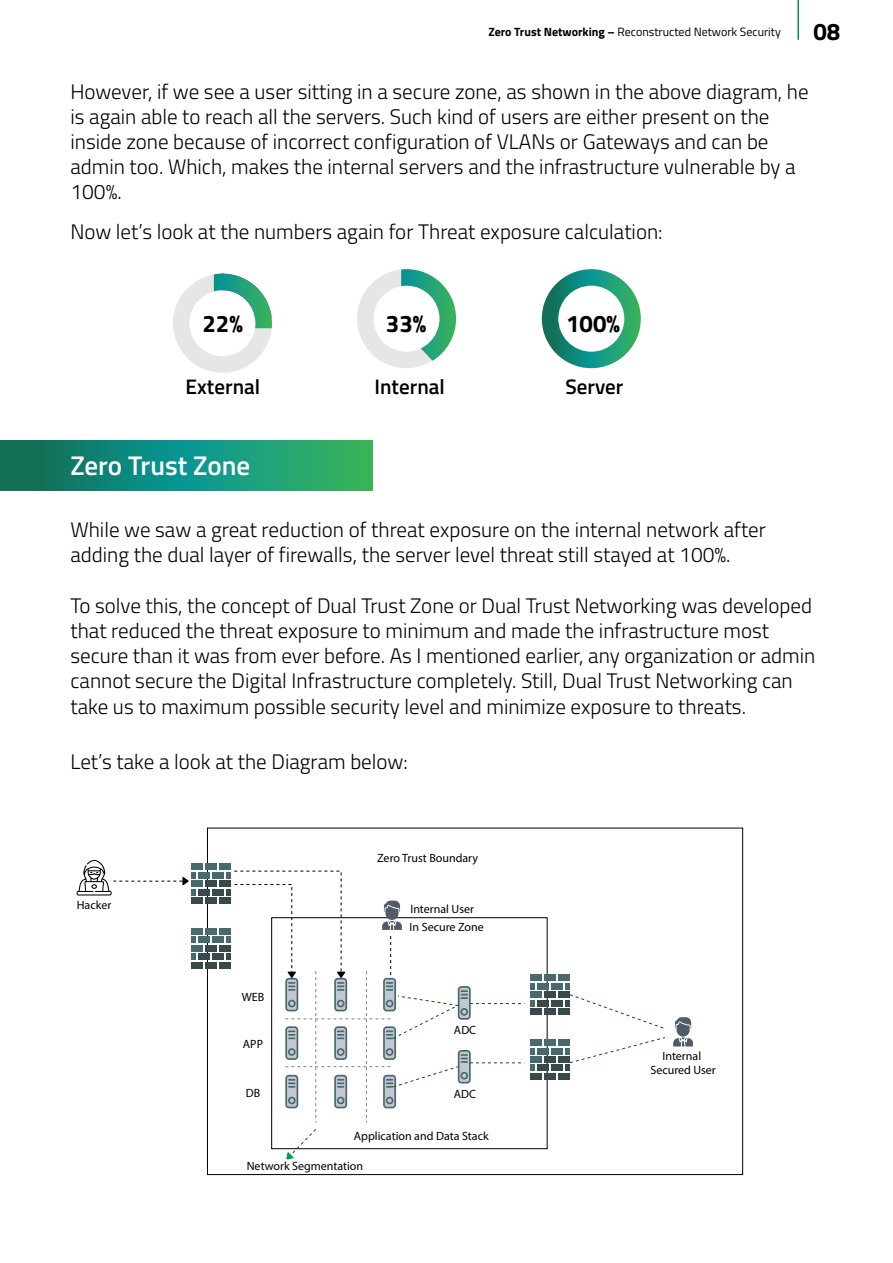
<style>
.page{position:relative;width:893px;height:1263px;background:#fff}
.page>*{position:absolute;margin:0;border:0;box-sizing:border-box;transform-origin:0 0}
.t1{font:600 27px "Titillium Web";color:#fff}
.t2{font:700 24px "Titillium Web";color:#000}
.t3{font:300 21px/25.2px "Titillium Web";color:#000}
.t4{font:600 21px "Titillium Web";color:#000}
.t5{font:12px/14.4px "Myriad Pro";color:#000;text-align:center}
.t6{font:12px "Titillium Web";color:#000}
.s1{font-weight:700}
</style>
<div class="page">
<svg style="left:0;top:440px;width:372px;height:51px;background:#189272"></svg>
<svg style="left:173px;top:274px;width:99px;height:99px"></svg>
<svg style="left:542px;top:269px;width:99px;height:99px"></svg>
<svg style="left:673px;top:1017px;width:20px;height:29px"></svg>
<svg style="left:357px;top:269px;width:99px;height:99px"></svg>
<div style="left:191px;top:880px;width:12px;height:7px;background:#4a696f"></div>
<svg style="left:77px;top:860px;width:119px;height:35px"></svg>
<div style="left:198px;top:889px;width:12px;height:6px;background:#384949"></div>
<div style="left:212px;top:889px;width:12px;height:6px;background:#384949"></div>
<div style="left:212px;top:872px;width:12px;height:6px;background:#4a696f"></div>
<div style="left:191px;top:897px;width:12px;height:6px;background:#384949"></div>
<div style="left:198px;top:872px;width:12px;height:6px;background:#4a696f"></div>
<div style="left:205px;top:880px;width:12px;height:7px;background:#384949"></div>
<div style="left:191px;top:864px;width:12px;height:6px;background:#4a696f"></div>
<div style="left:205px;top:897px;width:12px;height:6px;background:#384949"></div>
<div style="left:219px;top:864px;width:12px;height:6px;background:#4a696f"></div>
<div style="left:205px;top:864px;width:12px;height:6px;background:#4a696f"></div>
<div style="left:219px;top:897px;width:12px;height:6px;background:#384949"></div>
<div style="left:219px;top:880px;width:12px;height:7px;background:#384949"></div>
<div style="left:191px;top:945px;width:12px;height:6px;background:#4a696f"></div>
<svg style="left:191px;top:937px;width:5px;height:6px"></svg>
<svg style="left:191px;top:954px;width:5px;height:6px"></svg>
<div style="left:198px;top:954px;width:12px;height:6px;background:#384949"></div>
<div style="left:212px;top:954px;width:12px;height:6px;background:#384949"></div>
<div style="left:212px;top:937px;width:12px;height:6px;background:#4a696f"></div>
<div style="left:191px;top:962px;width:12px;height:6px;background:#384949"></div>
<div style="left:198px;top:937px;width:12px;height:6px;background:#4a696f"></div>
<div style="left:205px;top:945px;width:12px;height:6px;background:#384949"></div>
<div style="left:191px;top:928px;width:12px;height:6px;background:#4a696f"></div>
<div style="left:205px;top:962px;width:12px;height:6px;background:#384949"></div>
<div style="left:219px;top:928px;width:12px;height:6px;background:#4a696f"></div>
<div style="left:205px;top:928px;width:12px;height:6px;background:#4a696f"></div>
<div style="left:219px;top:962px;width:12px;height:6px;background:#384949"></div>
<div style="left:219px;top:945px;width:12px;height:6px;background:#384949"></div>
<svg style="left:226px;top:870px;width:298px;height:289px"></svg>
<div style="left:530px;top:992px;width:12px;height:6px;background:#4a696f"></div>
<svg style="left:530px;top:983px;width:5px;height:6px"></svg>
<svg style="left:530px;top:1000px;width:5px;height:6px"></svg>
<div style="left:537px;top:1000px;width:12px;height:6px;background:#384949"></div>
<div style="left:551px;top:1000px;width:12px;height:6px;background:#384949"></div>
<div style="left:551px;top:983px;width:12px;height:6px;background:#4a696f"></div>
<div style="left:530px;top:1009px;width:12px;height:6px;background:#384949"></div>
<div style="left:537px;top:983px;width:12px;height:6px;background:#4a696f"></div>
<div style="left:544px;top:992px;width:12px;height:6px;background:#384949"></div>
<div style="left:530px;top:975px;width:12px;height:6px;background:#4a696f"></div>
<div style="left:544px;top:1009px;width:12px;height:6px;background:#384949"></div>
<div style="left:558px;top:975px;width:12px;height:6px;background:#4a696f"></div>
<div style="left:544px;top:975px;width:12px;height:6px;background:#4a696f"></div>
<div style="left:558px;top:1009px;width:12px;height:6px;background:#384949"></div>
<div style="left:558px;top:992px;width:12px;height:6px;background:#384949"></div>
<svg style="left:565px;top:983px;width:99px;height:46px"></svg>
<div style="left:530px;top:1056px;width:12px;height:6px;background:#4a696f"></div>
<svg style="left:530px;top:1048px;width:5px;height:6px"></svg>
<svg style="left:530px;top:1065px;width:5px;height:6px"></svg>
<div style="left:537px;top:1065px;width:12px;height:6px;background:#384949"></div>
<div style="left:551px;top:1065px;width:12px;height:6px;background:#384949"></div>
<div style="left:551px;top:1048px;width:12px;height:6px;background:#4a696f"></div>
<div style="left:530px;top:1073px;width:12px;height:6px;background:#384949"></div>
<div style="left:537px;top:1048px;width:12px;height:6px;background:#4a696f"></div>
<div style="left:544px;top:1056px;width:12px;height:6px;background:#384949"></div>
<div style="left:530px;top:1039px;width:12px;height:7px;background:#4a696f"></div>
<div style="left:544px;top:1073px;width:12px;height:6px;background:#384949"></div>
<div style="left:558px;top:1039px;width:12px;height:7px;background:#4a696f"></div>
<div style="left:544px;top:1039px;width:12px;height:7px;background:#4a696f"></div>
<div style="left:558px;top:1073px;width:12px;height:6px;background:#384949"></div>
<div style="left:558px;top:1056px;width:12px;height:6px;background:#384949"></div>
<svg style="left:565px;top:1037px;width:100px;height:34px"></svg>
<p class="t6" style="left:488px;top:23px;width:294px"><span class="s1">Zero Trust Networking –</span> Reconstructed Network Security</p>
<p class="t2" style="left:813px;top:13px;width:28px">08</p>
<p class="t3" style="left:70px;top:78px;width:740px">However, if we see a user sitting in a secure zone, as shown in the above diagram, he is again able to reach all the servers. Such kind of users are either present on the inside zone because of incorrect configuration of VLANs or Gateways and can be admin too. Which, makes the internal servers and the infrastructure vulnerable by a 100%.</p>
<p class="t3" style="left:70px;top:218px;width:594px">Now let’s look at the numbers again for Threat exposure calculation:</p>
<p class="t2" style="left:203px;top:305px;width:42px">22%</p>
<p class="t2" style="left:386px;top:305px;width:42px">33%</p>
<p class="t2" style="left:566px;top:305px;width:55px">100%</p>
<p class="t4" style="left:186px;top:370px;width:76px">External</p>
<p class="t4" style="left:374px;top:370px;width:72px">Internal</p>
<p class="t4" style="left:565px;top:370px;width:60px">Server</p>
<p class="t1" style="left:70px;top:446px;width:181px">Zero Trust Zone</p>
<p class="t3" style="left:70px;top:516px;width:697px">While we saw a great reduction of threat exposure on the internal network after adding the dual layer of firewalls, the server level threat still stayed at 100%.</p>
<p class="t3" style="left:70px;top:592px;width:746px">To solve this, the concept of Dual Trust Zone or Dual Trust Networking was developed that reduced the threat exposure to minimum and made the infrastructure most secure than it was from ever before. As I mentioned earlier, any organization or admin cannot secure the Digital Infrastructure completely. Still, Dual Trust Networking can take us to maximum possible security level and minimize exposure to threats.</p>
<p class="t3" style="left:70px;top:748px;width:339px">Let’s take a look at the Diagram below:</p>
<p class="t5" style="left:77px;top:898px;width:36px">Hacker</p>
<p class="t5" style="left:377px;top:850px;width:103px">Zero Trust Boundary</p>
<p class="t5" style="left:242px;top:990px;width:24px">WEB</p>
<p class="t5" style="left:243px;top:1037px;width:22px">APP</p>
<p class="t5" style="left:246px;top:1085px;width:16px">DB</p>
<p class="t5" style="left:410px;top:899px;width:76px;line-height:18.3px;text-align:left">Internal User<br>In Secure Zone</p>
<p class="t5" style="left:454px;top:1022px;width:24px">ADC</p>
<p class="t5" style="left:454px;top:1086px;width:24px">ADC</p>
<p class="t5" style="left:354px;top:1129px;width:136px">Application and Data Stack</p>
<p class="t5" style="left:247px;top:1158px;width:118px">Network Segmentation</p>
<p class="t5" style="left:650px;top:1048px;width:67px">Internal<br>Secured User</p>
</div>
